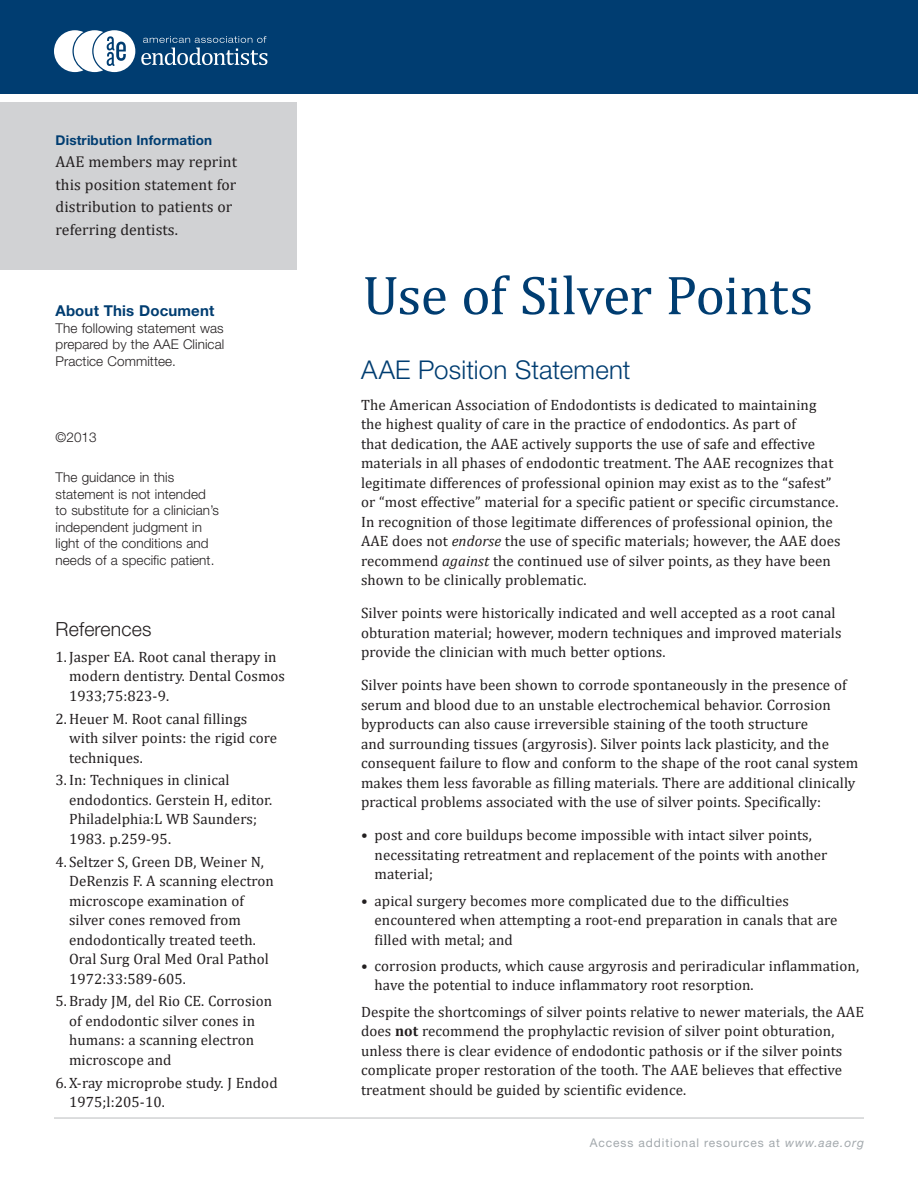
<style>
.page{position:relative;width:918px;height:1188px;background:#fff}
.page>*{position:absolute;margin:0;border:0;box-sizing:border-box;transform-origin:0 0}
.Heading_1{font:55.5px "Cambria";letter-spacing:-.02em;color:#003d71}
.Head_2{font:300 25.8px "Helvetica Neue LT Std";letter-spacing:.005em;color:#003d71}
.Heading_2{font:300 19.5px "Helvetica Neue LT Std";letter-spacing:.01em;color:#231f20}
.Text_1{font:15.75px/22.5px "Cambria";letter-spacing:.005em;color:#231f20}
.Text_1-2{font:15px/19.5px "Cambria";letter-spacing:.005em;color:#231f20}
.Heading_4{font:700 15px "Helvetica Neue LT Std";letter-spacing:.01em;color:#003d71}
.Text_2{font:300 13.5px/16.5px "Helvetica Neue LT Std";letter-spacing:.005em;color:#231f20;text-align:justify}
.Heading_4-2{font:700 13.5px "Helvetica Neue LT Std";letter-spacing:.01em;color:#003d71}
.t1{font:12px "Helvetica Neue LT Std";letter-spacing:.075em;color:#a3a9ad}
.s1{font-style:italic}
.s2{font-weight:700}
</style>
<div class="page">
<div style="left:0;top:0;width:918px;height:94px;background:#003d71"></div>
<hr style="left:54px;top:1117px;width:810px;height:2px;background:#d1d2d4">
<div style="left:0;top:103px;width:297px;height:167px;background:#d1d2d4"></div>
<svg style="left:54px;top:30px;width:81px;height:42px"></svg>
<svg style="left:141px;top:36px;width:126px;height:29px"></svg>
<p class="Heading_4-2" style="left:56px;top:131px;width:158px">Distribution Information</p>
<p class="Text_1" style="left:56px;top:150px;width:183px">AAE members may reprint this position statement for distribution to patients or referring dentists.</p>
<p class="Heading_4" style="left:56px;top:302px;width:160px">About This Document</p>
<p class="Text_2" style="left:56px;top:320px;width:170px">The following statement was prepared by the AAE Clinical Practice Committee.</p>
<p class="Text_2" style="left:56px;top:429px;width:43px">©2013</p>
<p class="Text_2" style="left:56px;top:469px;width:165px;text-align:left">The guidance in this statement is not intended to substitute for a clinician’s independent judgment in light of the conditions and needs of a specific patient.</p>
<p class="Heading_2" style="left:56px;top:617px;width:98px">References</p>
<p class="Text_1-2" style="left:69px;top:647px;width:218px;text-indent:-14px">1.Jasper EA. Root canal therapy in modern dentistry. Dental Cosmos<br>1933;75:823-9.</p>
<p class="Text_1-2" style="left:69px;top:709px;width:210px;text-indent:-14px">2.Heuer M. Root canal fillings with silver points: the rigid core techniques.</p>
<p class="Text_1-2" style="left:69px;top:770px;width:205px;text-indent:-14px">3.In: Techniques in clinical endodontics. Gerstein H, editor.<br>Philadelphia:L WB Saunders;<br>1983. p.259-95.</p>
<p class="Text_1-2" style="left:69px;top:852px;width:206px;text-indent:-14px">4. Seltzer S, Green DB, Weiner N,<br>DeRenzis F. A scanning electron microscope examination of silver cones removed from endodontically treated teeth.<br>Oral Surg Oral Med Oral Pathol<br>1972:33:589-605.</p>
<p class="Text_1-2" style="left:69px;top:991px;width:205px;text-indent:-14px">5.Brady JM, del Rio CE. Corrosion of endodontic silver cones in humans: a scanning electron microscope and</p>
<p class="Text_1-2" style="left:69px;top:1073px;width:210px;text-indent:-14px">6.X-ray microprobe study. J Endod<br>1975;l:205-10.</p>
<p class="Heading_1" style="left:363px;top:263px;width:452px">Use of Silver Points</p>
<p class="Head_2" style="left:361px;top:354px;width:271px">AAE Position Statement</p>
<p class="Text_1-2" style="left:361px;top:395px;width:481px">The American Association of Endodontists is dedicated to maintaining the highest quality of care in the practice of endodontics. As part of<br>that dedication, the AAE actively supports the use of safe and effective materials in all phases of endodontic treatment. The AAE recognizes that legitimate differences of professional opinion may exist as to the “safest” or “most effective” material for a specific patient or specific circumstance.<br>In recognition of those legitimate differences of professional opinion, the AAE does not <span class="s1">endorse</span> the use of specific materials; however, the AAE does recommend <span class="s1">against</span> the continued use of silver points, as they have been shown to be clinically problematic.</p>
<p class="Text_1-2" style="left:361px;top:604px;width:482px">Silver points were historically indicated and well accepted as a root canal obturation material; however, modern techniques and improved materials provide the clinician with much better options.</p>
<p class="Text_1-2" style="left:361px;top:676px;width:499px">Silver points have been shown to corrode spontaneously in the presence of serum and blood due to an unstable electrochemical behavior. Corrosion byproducts can also cause irreversible staining of the tooth structure<br>and surrounding tissues (argyrosis). Silver points lack plasticity, and the consequent failure to flow and conform to the shape of the root canal system makes them less favorable as filling materials. There are additional clinically practical problems associated with the use of silver points. Specifically:</p>
<p class="Text_1-2" style="left:375px;top:826px;width:454px;text-indent:-14px">• post and core buildups become impossible with intact silver points, necessitating retreatment and replacement of the points with another material;</p>
<p class="Text_1-2" style="left:375px;top:891px;width:465px;text-indent:-14px">• apical surgery becomes more complicated due to the difficulties encountered when attempting a root-end preparation in canals that are filled with metal; and</p>
<p class="Text_1-2" style="left:375px;top:956px;width:486px;text-indent:-14px">• corrosion products, which cause argyrosis and periradicular inflammation, have the potential to induce inflammatory root resorption.</p>
<p class="Text_1-2" style="left:361px;top:1002px;width:504px">Despite the shortcomings of silver points relative to newer materials, the AAE does <span class="s2">not</span> recommend the prophylactic revision of silver point obturation, unless there is clear evidence of endodontic pathosis or if the silver points complicate proper restoration of the tooth. The AAE believes that effective treatment should be guided by scientific evidence.</p>
<p class="t1" style="left:590px;top:1136px;width:276px">Access additional resources at <span class="s1">www.aae.org</span></p>
</div>
